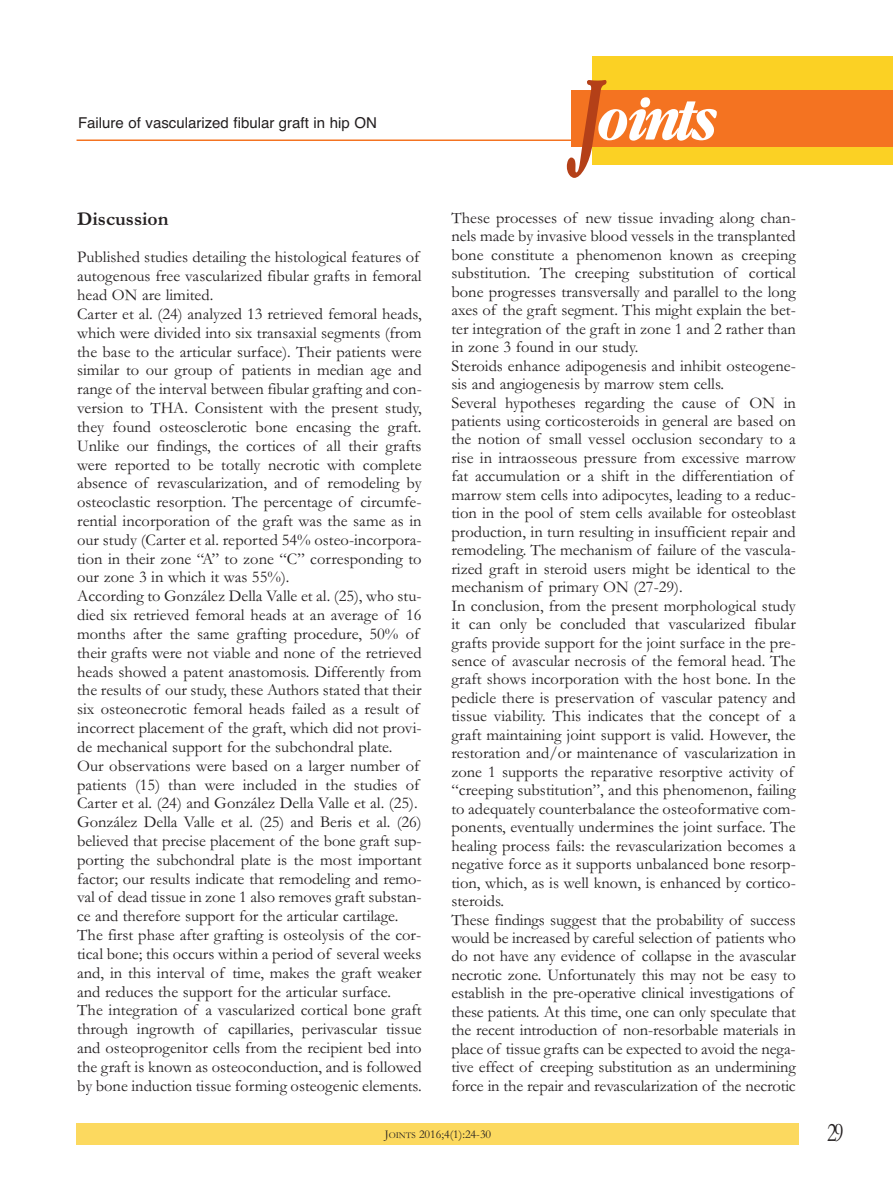
<style>
.page{position:relative;width:893px;height:1191px;background:#fff}
.page>*{position:absolute;margin:0;border:0;box-sizing:border-box;transform-origin:0 0}
.t1{font:italic 700 55.8px "Garamond Cond";letter-spacing:-.085em;color:#fff}
.t2{font:27px "Garamond";color:#231f20;scale:.75 1}
.t3{font:700 19.5px "Garamond";color:#231f20}
.t4{font:16.5px/18.5px "Garamond";color:#231f20}
.t5{font:15px "Helvetica";color:#231f20}
.t6{font:12px "Garamond";color:#231f20}
.s1{font-size:99.9px;color:#b44018}
.s2{font-size:9px}
</style>
<div class="page">
<div style="left:592px;top:56px;width:301px;height:108px;background:#fbd124"></div>
<div style="left:571px;top:91px;width:322px;height:56px;background:#f47321"></div>
<hr style="left:77px;top:139px;width:640px;height:2px;background:#f47321">
<div style="left:77px;top:1123px;width:722px;height:22px;background:#fcd95f"></div>
<p class="t5" style="left:78px;top:114px;width:300px">Failure of vascularized fibular graft in hip ON</p>
<p class="t3" style="left:77px;top:207px;width:93px">Discussion</p>
<p class="t4" style="left:77px;top:247px;width:346px">Published studies detailing the histological features of autogenous free vascularized fibular grafts in femoral head on are limited.<br>Carter et al. (24) analyzed 13 retrieved femoral heads, which were divided into six transaxial segments (from the base to the articular surface). their patients were similar to our group of patients in median age and range of the interval between fibular grafting and con&shy;version to tHA. Consistent with the present study, they found osteosclerotic bone encasing the graft.<br>Unlike our findings, the cortices of all their grafts were reported to be totally necrotic with complete absence of revascularization, and of remodeling by osteoclastic resorption. the percentage of circumfe&shy;rential incorporation of the graft was the same as in our study (Carter et al. reported 54% osteo-incorpora&shy;tion in their zone “A” to zone “C” corresponding to our zone 3 in which it was 55%).<br>According to González Della Valle et al. (25), who stu&shy;died six retrieved femoral heads at an average of 16 months after the same grafting procedure, 50% of their grafts were not viable and none of the retrieved heads showed a patent anastomosis. Differently from the results of our study, these Authors stated that their six osteonecrotic femoral heads failed as a result of incorrect placement of the graft, which did not provi&shy;de mechanical support for the subchondral plate. our observations were based on a larger number of patients (15) than were included in the studies of Carter et al. (24) and González Della Valle et al. (25).<br>González Della Valle et al. (25) and Beris et al. (26) believed that precise placement of the bone graft sup&shy;porting the subchondral plate is the most important factor; our results indicate that remodeling and remo&shy;val of dead tissue in zone 1 also removes graft substan&shy;ce and therefore support for the articular cartilage. the first phase after grafting is osteolysis of the cor&shy;tical bone; this occurs within a period of several weeks and, in this interval of time, makes the graft weaker and reduces the support for the articular surface.<br>the integration of a vascularized cortical bone graft through ingrowth of capillaries, perivascular tissue and osteoprogenitor cells from the recipient bed into the graft is known as osteoconduction, and is followed by bone induction tissue forming osteogenic elements.</p>
<h1 class="t1" style="left:574px;top:88px;width:140px"><span class="s1">J</span>oints</h1>
<p class="t4" style="left:451px;top:208px;width:346px">these processes of new tissue invading along chan&shy;nels made by invasive blood vessels in the transplanted bone constitute a phenomenon known as creeping substitution. the creeping substitution of cortical bone progresses transversally and parallel to the long axes of the graft segment. this might explain the bet&shy;ter integration of the graft in zone 1 and 2 rather than in zone 3 found in our study.<br>steroids enhance adipogenesis and inhibit osteogene&shy;sis and angiogenesis by marrow stem cells.<br>several hypotheses regarding the cause of on in patients using corticosteroids in general are based on the notion of small vessel occlusion secondary to a rise in intraosseous pressure from excessive marrow fat accumulation or a shift in the differentiation of marrow stem cells into adipocytes, leading to a reduc&shy;tion in the pool of stem cells available for osteoblast production, in turn resulting in insufficient repair and remodeling. the mechanism of failure of the vascula&shy;rized graft in steroid users might be identical to the mechanism of primary on (27-29).<br>in conclusion, from the present morphological study it can only be concluded that vascularized fibular grafts provide support for the joint surface in the pre&shy;sence of avascular necrosis of the femoral head. the graft shows incorporation with the host bone. in the pedicle there is preservation of vascular patency and tissue viability. this indicates that the concept of a graft maintaining joint support is valid. However, the restoration and/or maintenance of vascularization in zone 1 supports the reparative resorptive activity of “creeping substitution”, and this phenomenon, failing to adequately counterbalance the osteoformative com&shy;ponents, eventually undermines the joint surface. the healing process fails: the revascularization becomes a negative force as it supports unbalanced bone resorp&shy;tion, which, as is well known, is enhanced by cortico&shy;steroids.<br>these findings suggest that the probability of success would be increased by careful selection of patients who do not have any evidence of collapse in the avascular necrotic zone. Unfortunately this may not be easy to establish in the pre-operative clinical investigations of these patients. At this time, one can only speculate that the recent introduction of non-resorbable materials in place of tissue grafts can be expected to avoid the nega&shy;tive effect of creeping substitution as an undermining force in the repair and revascularization of the necrotic</p>
<p class="t6" style="left:385px;top:1126px;width:108px">J<span class="s2">oints</span> 2016;4(1):24-30</p>
<h2 class="t2" style="left:827px;top:1116px;width:24px">29</h2>
</div>
